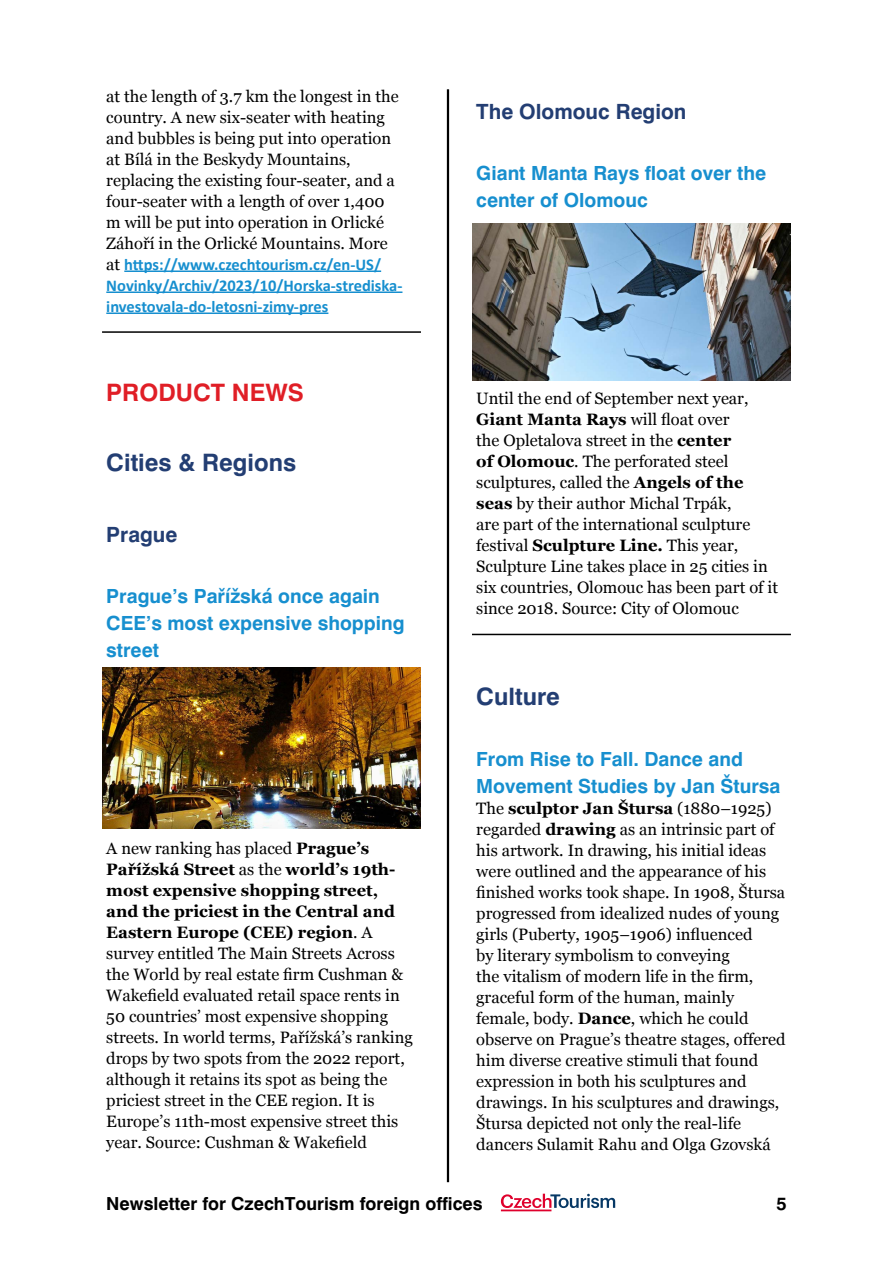
<style>
.page{position:relative;width:893px;height:1263px;background:#fff}
.page>*{position:absolute;margin:0;border:0;box-sizing:border-box;transform-origin:0 0}
.t1{font:700 24px "Swiss 721 BTCE";color:#233e73}
.t2{font:700 24px "Swiss 721 BTCE";color:#e01e26}
.t3{font:700 21px "Swiss 721 BTCE";color:#233e73}
.t4{font:700 19.5px/27px "Swiss 721 BTCE";color:#178fcf}
.t5{font:700 18px "Swiss 721 BTCE";color:#000}
.t6{font:16.5px/21px "Georgia";color:#000}
.t7{font:700 16.5px/21px "Calibri";color:#178fcf}
.s1{font-family:"Georgia";font-weight:400;color:#000}
.s2{font-weight:700}
</style>
<div class="page">
<hr style="left:447px;top:89px;width:2px;height:1093px;background:#000">
<svg style="left:501px;top:1194px;width:114px;height:17px"></svg>
<hr style="left:124px;top:270px;width:257px;height:2px;background:#178fcf">
<hr style="left:106px;top:291px;width:296px;height:2px;background:#178fcf">
<hr style="left:106px;top:312px;width:222px;height:2px;background:#178fcf">
<hr style="left:102px;top:331px;width:319px;height:2px;background:#000">
<hr style="left:472px;top:634px;width:319px;height:1px;background:#000">
<img style="left:102px;top:668px;width:319px;height:160px">
<img style="left:472px;top:223px;width:319px;height:158px">
<p class="t6" style="left:106px;top:86px;width:294px">at the length of 3.7 km the longest in the country. A new six-seater with heating and bubbles is being put into operation at Bílá in the Beskydy Mountains, replacing the existing four-seater, and a four-seater with a length of over 1,400 m will be put into operation in Orlické Záhoří in the Orlické Mountains. More</p>
<p class="t7" style="left:106px;top:253px;width:298px"><span class="s1">at</span> https://www.czechtourism.cz/en-US/<br>Novinky/Archiv/2023/10/Horska-strediska&shy;investovala-do-letosni-zimy-pres</p>
<h1 class="t2" style="left:106px;top:377px;width:199px">PRODUCT NEWS</h1>
<h1 class="t1" style="left:106px;top:447px;width:191px">Cities &amp; Regions</h1>
<p class="t3" style="left:106px;top:520px;width:73px">Prague</p>
<p class="t4" style="left:106px;top:582px;width:300px">Prague’s Pařížská once again<br>CEE’s most expensive shopping street</p>
<p class="t6" style="left:106px;top:838px;width:308px">A new ranking has placed <span class="s2">Prague’s Pařížská Street</span> as the <span class="s2">world’s 19th&shy;most expensive shopping street, and the priciest in the Central and Eastern Europe (CEE) region</span>. A survey entitled The Main Streets Across the World by real estate firm Cushman &amp; Wakefield evaluated retail space rents in 50 countries’ most expensive shopping streets. In world terms, Pařížská’s ranking drops by two spots from the 2022 report, although it retains its spot as being the priciest street in the CEE region. It is Europe’s 11th-most expensive street this year. Source: Cushman &amp; Wakefield</p>
<p class="t3" style="left:476px;top:97px;width:212px">The Olomouc Region</p>
<p class="t4" style="left:476px;top:159px;width:291px">Giant Manta Rays float over the center of Olomouc</p>
<p class="t6" style="left:476px;top:388px;width:303px">Until the end of September next year, <span class="s2">Giant Manta Rays</span> will float over<br>the Opletalova street in the <span class="s2">center<br>of Olomouc</span>. The perforated steel sculptures, called the <span class="s2">Angels of the seas</span> by their author Michal Trpák,<br>are part of the international sculpture festival <span class="s2">Sculpture Line.</span> This year, Sculpture Line takes place in 25 cities in six countries, Olomouc has been part of it since 2018. Source: City of Olomouc</p>
<h1 class="t1" style="left:476px;top:681px;width:85px">Culture</h1>
<p class="t4" style="left:476px;top:746px;width:306px">From Rise to Fall. Dance and<br>Movement Studies by Jan Štursa</p>
<p class="t6" style="left:476px;top:798px;width:311px">The <span class="s2">sculptor Jan Štursa</span> (1880–1925) regarded <span class="s2">drawing</span> as an intrinsic part of his artwork. In drawing, his initial ideas were outlined and the appearance of his finished works took shape. In 1908, Štursa progressed from idealized nudes of young girls (Puberty, 1905–1906) influenced<br>by literary symbolism to conveying<br>the vitalism of modern life in the firm, graceful form of the human, mainly female, body. <span class="s2">Dance</span>, which he could observe on Prague’s theatre stages, offered him diverse creative stimuli that found expression in both his sculptures and drawings. In his sculptures and drawings, Štursa depicted not only the real-life dancers Sulamit Rahu and Olga Gzovská</p>
<p class="t5" style="left:106px;top:1191px;width:378px">Newsletter for CzechTourism foreign offices</p>
<p class="t5" style="left:776px;top:1191px;width:12px">5</p>
</div>
